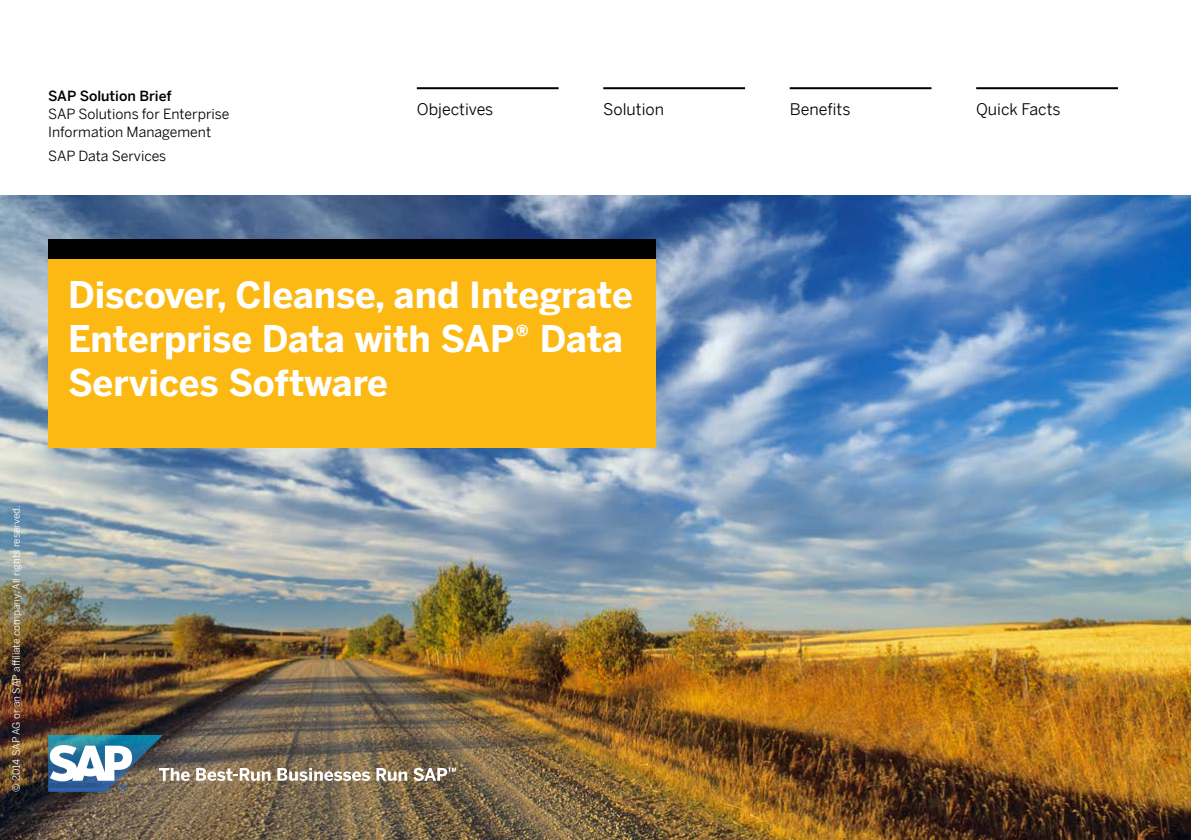
<style>
.page{position:relative;width:1191px;height:840px;background:#fff}
.page>*{position:absolute;margin:0;border:0;box-sizing:border-box;transform-origin:0 0}
.t1{font:700 36px/44px "Benton Sans";color:#fff}
.t2{font:16px "Benton Sans";color:#000}
.t3{font:14px/18px "Benton Sans";color:#000}
.t4{font:500 14px "Benton Sans";color:#000}
.t5{font:10px "Benton Sans";color:#fff}
</style>
<div class="page">
<img style="left:0;top:195px;width:1191px;height:644px">
<div style="left:48px;top:258px;width:607px;height:189px;background:#fdb913"></div>
<div style="left:48px;top:238px;width:607px;height:20px;background:#000"></div>
<hr style="left:789px;top:87px;width:142px;height:2px;background:#000">
<hr style="left:603px;top:87px;width:142px;height:2px;background:#000">
<hr style="left:417px;top:87px;width:141px;height:2px;background:#000">
<hr style="left:976px;top:87px;width:142px;height:2px;background:#000">
<img style="left:48px;top:734px;width:142px;height:57px">
<svg style="left:196px;top:767px;width:74px;height:13px"></svg>
<svg style="left:277px;top:767px;width:93px;height:13px"></svg>
<svg style="left:376px;top:767px;width:31px;height:13px"></svg>
<svg style="left:413px;top:767px;width:42px;height:13px"></svg>
<p class="t4" style="left:48px;top:86px;width:125px">SAP Solution Brief</p>
<p class="t3" style="left:48px;top:104px;width:183px">SAP Solutions for Enterprise<br>Information Management</p>
<p class="t3" style="left:48px;top:146px;width:120px">SAP Data Services</p>
<p class="t2" style="left:417px;top:97px;width:78px">Objectives</p>
<p class="t2" style="left:603px;top:97px;width:62px">Solution</p>
<p class="t2" style="left:789px;top:97px;width:62px">Benefits</p>
<p class="t2" style="left:976px;top:97px;width:86px">Quick Facts</p>
<p class="t5" style="left:9px;top:791px;width:288px;rotate:-90deg">© 2014 SAP AG or an SAP affiliate company. All rights reserved.</p>
<p class="t1" style="left:68px;top:271px;width:566px">Discover, Cleanse, and Integrate<br>Enterprise Data with SAP® Data<br>Services Software</p>
</div>
